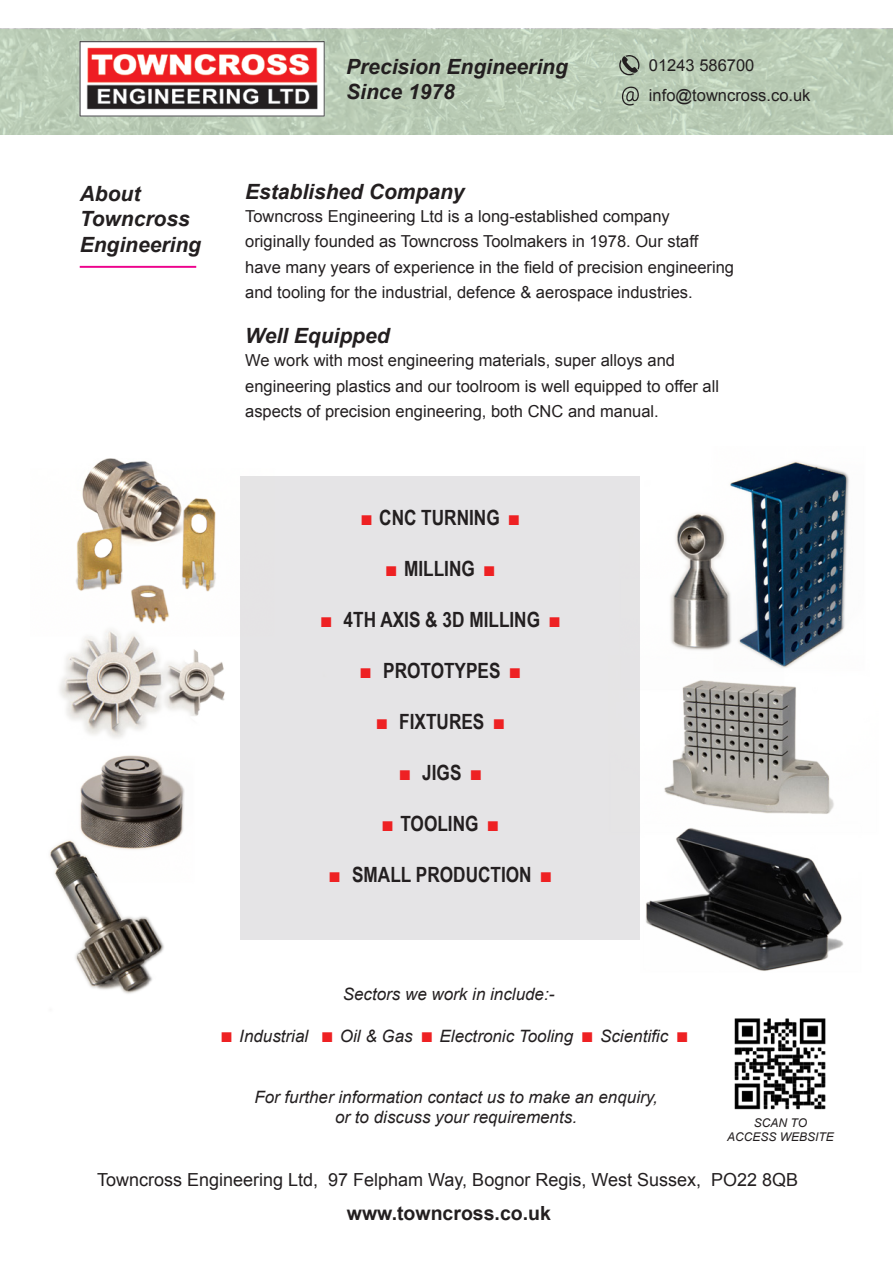
<style>
.page{position:relative;width:893px;height:1263px;background:#fff}
.page>*{position:absolute;margin:0;border:0;box-sizing:border-box;transform-origin:0 0}
.t1{font:700 21px "Arial Narrow";color:#231f20}
.t2{font:italic 700 21px/25.5px "Arial";color:#231f20}
.t3{font:700 19.5px "Arial";color:#231f20}
.t4{font:18px "Arial";color:#231f20}
.t5{font:italic 16.95px/20.4px "Arial";color:#231f20;text-align:center}
.t6{font:16.5px/25.5px "Arial";color:#231f20}
.t7{font:italic 12px/14.4px "Arial";color:#231f20;text-align:center}
.s1{color:#ee2123}
.s2{font-family:"Arial Narrow";font-weight:700;font-style:normal;font-size:21px;color:#ee2123}
</style>
<div class="page">
<svg style="left:0;top:30px;width:893px;height:105px;background:#baccb6"></svg>
<img style="left:49px;top:458px;width:176px;height:536px">
<img style="left:646px;top:461px;width:203px;height:510px">
<div style="left:240px;top:476px;width:400px;height:464px;background:#e5e4e6"></div>
<img style="left:74px;top:36px;width:257px;height:85px">
<svg style="left:619px;top:55px;width:20px;height:20px"></svg>
<svg style="left:622px;top:86px;width:17px;height:20px"></svg>
<hr style="left:80px;top:266px;width:116px;height:2px;background:#ed028c">
<img style="left:734px;top:1018px;width:92px;height:92px">
<p class="t2" style="left:80px;top:181px;width:112px">About<br>Towncross</p>
<p class="t2" style="left:80px;top:232px;width:123px">Engineering</p>
<p class="t2" style="left:346px;top:55px;width:223px">Precision Engineering</p>
<p class="t2" style="left:346px;top:80px;width:110px">Since 1978</p>
<p class="t2" style="left:245px;top:179px;width:221px">Established Company</p>
<p class="t6" style="left:649px;top:52px;width:107px">01243 586700</p>
<p class="t6" style="left:649px;top:82px;width:163px">info@towncross.co.uk</p>
<p class="t6" style="left:245px;top:203px;width:490px">Towncross Engineering Ltd is a long-established company originally founded as Towncross Toolmakers in 1978. Our staff have many years of experience in the field of precision engineering and tooling for the industrial, defence &amp; aerospace industries.</p>
<p class="t2" style="left:245px;top:324px;width:146px">Well Equipped</p>
<p class="t6" style="left:245px;top:348px;width:475px">We work with most engineering materials, super alloys and engineering plastics and our toolroom is well equipped to offer all aspects of precision engineering, both CNC and manual.</p>
<p class="t1" style="left:362px;top:502px;width:162px"><span class="s1">■</span> CNC TURNING <span class="s1">■</span></p>
<p class="t1" style="left:387px;top:553px;width:112px"><span class="s1">■</span> MILLING <span class="s1">■</span></p>
<p class="t1" style="left:321px;top:604px;width:242px"><span class="s1">■</span> 4TH AXIS &amp; 3D MILLING <span class="s1">■</span></p>
<p class="t1" style="left:361px;top:655px;width:163px"><span class="s1">■</span> PROTOTYPES <span class="s1">■</span></p>
<p class="t1" style="left:377px;top:706px;width:131px"><span class="s1">■</span> FIXTURES <span class="s1">■</span></p>
<p class="t1" style="left:400px;top:757px;width:85px"><span class="s1">■</span> JIGS <span class="s1">■</span></p>
<p class="t1" style="left:383px;top:808px;width:119px"><span class="s1">■</span> TOOLING <span class="s1">■</span></p>
<p class="t1" style="left:330px;top:859px;width:226px"><span class="s1">■</span> SMALL PRODUCTION <span class="s1">■</span></p>
<p class="t5" style="left:343px;top:984px;width:213px">Sectors we work in include:-</p>
<p class="t5" style="left:222px;top:1026px;width:470px"><span class="s2">■</span> Industrial <span class="s2">■</span> Oil &amp; Gas <span class="s2">■</span> Electronic Tooling <span class="s2">■</span> Scientific <span class="s2">■</span></p>
<p class="t5" style="left:254px;top:1087px;width:405px">For further information contact us to make an enquiry, or to discuss your requirements.</p>
<p class="t7" style="left:727px;top:1115px;width:108px">SCAN TO<br>ACCESS WEBSITE</p>
<p class="t4" style="left:97px;top:1168px;width:703px">Towncross Engineering Ltd, 97 Felpham Way, Bognor Regis, West Sussex, PO22 8QB</p>
<p class="t3" style="left:347px;top:1200px;width:206px">www.towncross.co.uk</p>
</div>
